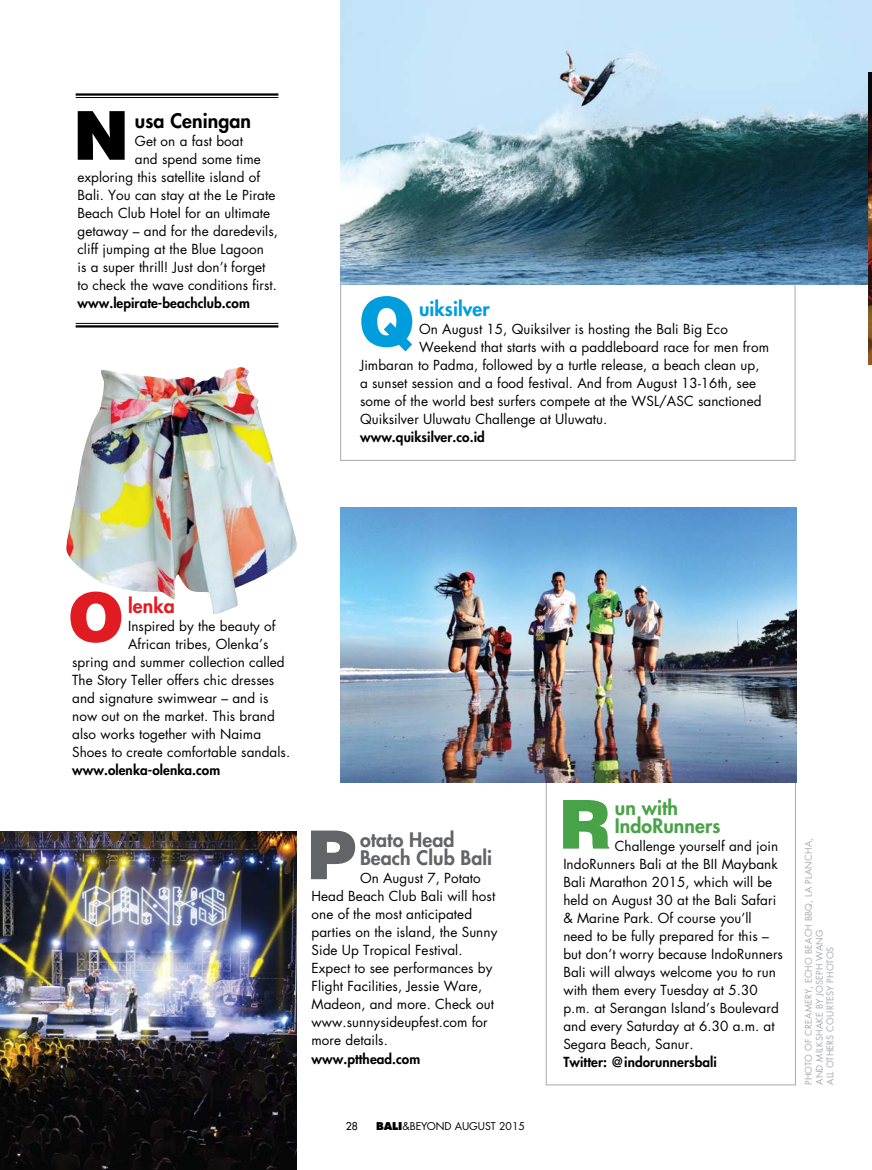
<style>
.page{position:relative;width:872px;height:1170px;background:#fff}
.page>*{position:absolute;margin:0;border:0;box-sizing:border-box;transform-origin:0 0}
.t1{font:900 67.5px "Helvetica LT";color:#000}
.t2{font:900 67.5px "Helvetica LT";color:#e11b22}
.t3{font:900 67.5px "Helvetica LT";color:#009ddc}
.t4{font:900 67.5px "Helvetica LT";color:#48a247}
.t5{font:900 67.5px "Helvetica LT";color:#636467}
.t6{font:800 19.5px/18px "Futura Std";letter-spacing:.005em;color:#636467}
.t7{font:800 19.5px/18px "Futura Std";letter-spacing:.005em;color:#48a247}
.t8{font:800 19.5px "Futura Std";letter-spacing:.005em;color:#000}
.t9{font:800 19.5px "Futura Std";letter-spacing:.005em;color:#009ddc}
.t10{font:800 19.5px "Futura Std";letter-spacing:.005em;color:#e11b22}
.t11{font:13.5px/18px "Futura Std";letter-spacing:.005em;color:#000}
.t12{font:800 13.5px "Futura Std";letter-spacing:.005em;color:#000}
.t13{font:10.5px "Futura Std";color:#000}
.t14{font:500 10.5px "Futura Std";color:#000}
.t15{font:9px/10.8px "Futura Std";letter-spacing:.03em;color:#a7a9ac}
.s1{font-weight:800}
</style>
<div class="page">
<img style="left:66px;top:367px;width:231px;height:248px">
<div style="left:546px;top:764px;width:249px;height:321px;border:1px solid #a7a9ac"></div>
<img style="left:0;top:831px;width:297px;height:338px">
<img style="left:340px;top:0;width:532px;height:284px">
<hr style="left:76px;top:93px;width:202px;height:3px;background:#000">
<hr style="left:76px;top:97px;width:202px;height:1px;background:#000">
<hr style="left:76px;top:325px;width:202px;height:2px;background:#000">
<hr style="left:76px;top:323px;width:202px;height:1px;background:#000">
<img style="left:340px;top:507px;width:456px;height:275px">
<img style="left:869px;top:72px;width:3px;height:292px">
<h1 class="t1" style="left:73px;top:91px;width:58px">N</h1>
<h2 class="t8" style="left:135px;top:112px;width:118px">usa Ceningan</h2>
<p class="t11" style="left:135px;top:133px;width:110px">Get on a fast boat</p>
<p class="t11" style="left:135px;top:151px;width:127px">and spend some time</p>
<p class="t11" style="left:77px;top:169px;width:184px">exploring this satellite island of</p>
<p class="t11" style="left:77px;top:187px;width:199px">Bali. You can stay at the Le Pirate</p>
<p class="t11" style="left:77px;top:205px;width:194px">Beach Club Hotel for an ultimate</p>
<p class="t11" style="left:77px;top:223px;width:202px">getaway – and for the daredevils,</p>
<p class="t11" style="left:77px;top:241px;width:188px">cliff jumping at the Blue Lagoon</p>
<p class="t11" style="left:77px;top:259px;width:190px">is a super thrill! Just don’t forget</p>
<p class="t11" style="left:77px;top:277px;width:201px">to check the wave conditions first.</p>
<p class="t12" style="left:77px;top:297px;width:174px">www.lepirate-beachclub.com</p>
<h1 class="t3" style="left:359px;top:277px;width:58px">Q</h1>
<h2 class="t9" style="left:419px;top:299px;width:72px">uiksilver</h2>
<p class="t11" style="left:419px;top:321px;width:310px">On August 15, Quiksilver is hosting the Bali Big Eco</p>
<p class="t11" style="left:419px;top:339px;width:352px">Weekend that starts with a paddleboard race for men from</p>
<p class="t11" style="left:360px;top:357px;width:401px">Jimbaran to Padma, followed by a turtle release, a beach clean up,</p>
<p class="t11" style="left:360px;top:375px;width:397px">a sunset session and a food festival. And from August 13-16th, see</p>
<p class="t11" style="left:360px;top:393px;width:403px">some of the world best surfers compete at the WSL/ASC sanctioned</p>
<p class="t11" style="left:360px;top:411px;width:249px">Quiksilver Uluwatu Challenge at Uluwatu.</p>
<p class="t12" style="left:360px;top:430px;width:126px">www.quiksilver.co.id</p>
<h1 class="t2" style="left:68px;top:573px;width:58px">O</h1>
<h2 class="t10" style="left:128px;top:596px;width:48px">lenka</h2>
<p class="t11" style="left:128px;top:617px;width:149px">Inspired by the beauty of</p>
<p class="t11" style="left:128px;top:635px;width:142px">African tribes, Olenka’s</p>
<p class="t11" style="left:72px;top:653px;width:214px">spring and summer collection called</p>
<p class="t11" style="left:72px;top:671px;width:204px">The Story Teller offers chic dresses</p>
<p class="t11" style="left:72px;top:689px;width:198px">and signature swimwear – and is</p>
<p class="t11" style="left:72px;top:707px;width:204px">now out on the market. This brand</p>
<p class="t11" style="left:72px;top:725px;width:190px">also works together with Naima</p>
<p class="t11" style="left:72px;top:743px;width:219px">Shoes to create comfortable sandals.</p>
<p class="t12" style="left:72px;top:763px;width:150px">www.olenka-olenka.com</p>
<h1 class="t5" style="left:307px;top:810px;width:50px">P</h1>
<h2 class="t6" style="left:360px;top:832px;width:134px">otato Head<br>Beach Club Bali</h2>
<p class="t11" style="left:311px;top:870px;width:187px;text-indent:48px">On August 7, Potato<br>Head Beach Club Bali will host one of the most anticipated parties on the island, the Sunny<br>Side Up Tropical Festival.<br>Expect to see performances by<br>Flight Facilities, Jessie Ware,<br>Madeon, and more. Check out www.sunnysideupfest.com for more details.</p>
<p class="t12" style="left:311px;top:1052px;width:110px">www.ptthead.com</p>
<p class="t14" style="left:346px;top:1120px;width:14px">28</p>
<p class="t13" style="left:376px;top:1120px;width:150px"><span class="s1">BALI</span>&amp;BEYOND AUGUST 2015</p>
<h2 class="t7" style="left:615px;top:800px;width:107px">un with<br>IndoRunners</h2>
<p class="t11" style="left:563px;top:838px;width:221px;text-indent:51px">Challenge yourself and join<br>IndoRunners Bali at the BII Maybank<br>Bali Marathon 2015, which will be held on August 30 at the Bali Safari &amp; Marine Park. Of course you’ll need to be fully prepared for this – but don’t worry because IndoRunners<br>Bali will always welcome you to run with them every Tuesday at 5.30 p.m. at Serangan Island’s Boulevard and every Saturday at 6.30 a.m. at<br>Segara Beach, Sanur.</p>
<p class="t12" style="left:563px;top:1056px;width:155px">Twitter: @indorunnersbali</p>
<h1 class="t4" style="left:559px;top:780px;width:54px">R</h1>
<p class="t15" style="left:804px;top:1084px;width:248px;rotate:-90deg">PHOTO OF CREAMERY, ECHO BEACH BBQ, LA PLANCHA,<br>AND MILKSHAKE BY JOSEPH WANG<br>ALL OTHERS COURTESY PHOTOS</p>
</div>
